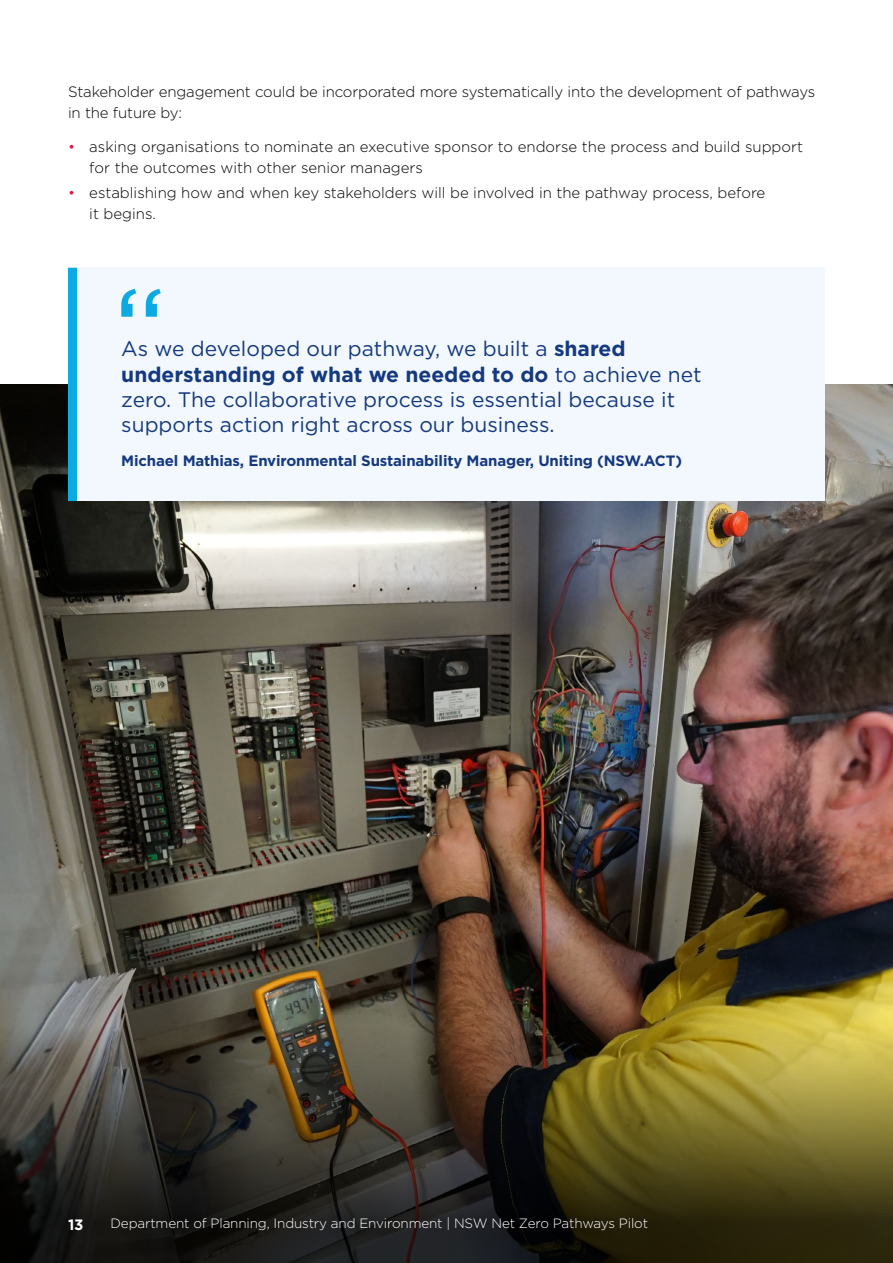
<style>
.page{position:relative;width:893px;height:1263px;background:#fff}
.page>*{position:absolute;margin:0;border:0;box-sizing:border-box;transform-origin:0 0}
.t1{font:21px/25.2px "Gotham";color:#15397f}
.t2{font:300 15px/21px "Gotham";color:#000}
.t3{font:700 15px "Gotham";letter-spacing:-.01em;color:#15397f}
.t4{font:700 15px "Gotham";color:#fff}
.t5{font:300 13.5px "Gotham";letter-spacing:-.01em;color:#fff}
.s1{color:#e3173e}
.s2{font-weight:700}
</style>
<div class="page">
<img style="left:0;top:384px;width:893px;height:643px">
<img style="left:0;top:1027px;width:893px;height:236px">
<div style="left:68px;top:268px;width:757px;height:233px;background:#f2f8fd"></div>
<div style="left:68px;top:268px;width:9px;height:233px;background:#0baae2"></div>
<svg style="left:121px;top:289px;width:40px;height:28px"></svg>
<p class="t2" style="left:68px;top:81px;width:749px">Stakeholder engagement could be incorporated more systematically into the development of pathways in the future by:</p>
<p class="t2" style="left:89px;top:136px;width:715px;text-indent:-21px"><span class="s1">•</span> asking organisations to nominate an executive sponsor to endorse the process and build support for the outcomes with other senior managers</p>
<p class="t2" style="left:89px;top:182px;width:678px;text-indent:-21px"><span class="s1">•</span> establishing how and when key stakeholders will be involved in the pathway process, before it begins.</p>
<p class="t1" style="left:121px;top:336px;width:582px">As we developed our pathway, we built a <span class="s2">shared understanding of what we needed to do</span> to achieve net zero. The collaborative process is essential because it supports action right across our business.</p>
<p class="t3" style="left:121px;top:450px;width:562px">Michael Mathias, Environmental Sustainability Manager, Uniting (NSW.ACT)</p>
<p class="t4" style="left:68px;top:1214px;width:17px">13</p>
<p class="t5" style="left:111px;top:1215px;width:539px">Department of Planning, Industry and Environment | NSW Net Zero Pathways Pilot</p>
</div>
